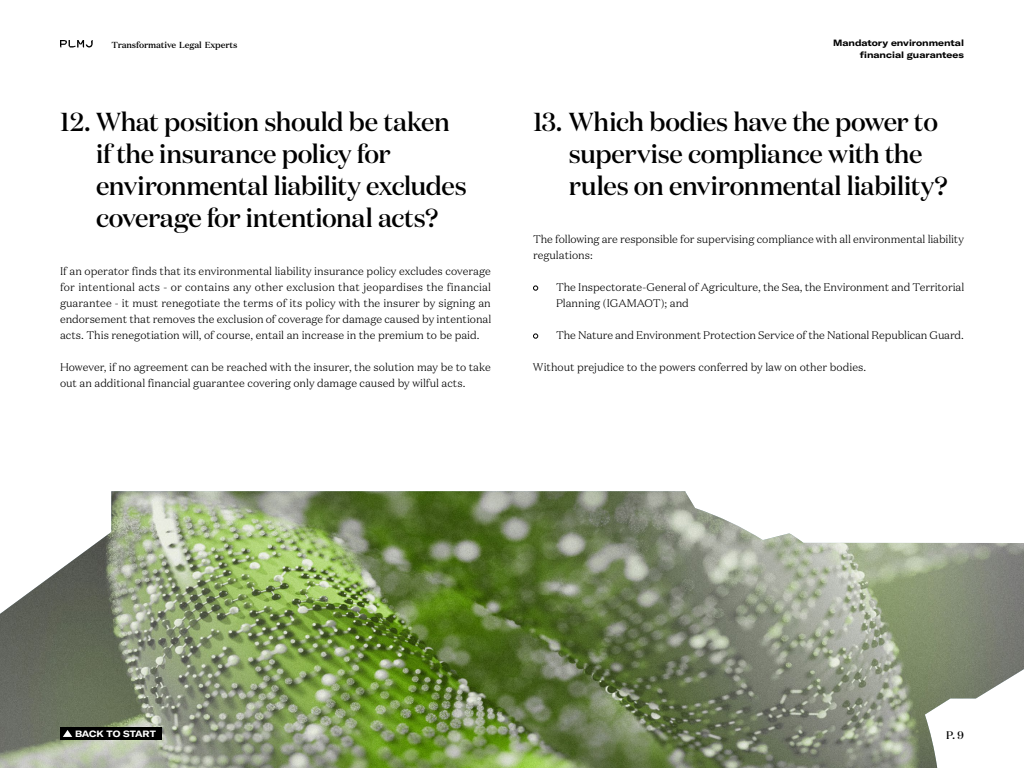
<style>
.page{position:relative;width:1024px;height:768px;background:#fff}
.page>*{position:absolute;margin:0;border:0;box-sizing:border-box;transform-origin:0 0}
.t1{font:500 26px/32px "Domaine Display";letter-spacing:-.015em;color:#000}
.t2{font:300 11px/16px "Domaine Text";color:#000}
.t3{font:500 11px "Domaine Display";color:#000}
.t4{font:700 expanded 9px/12px "GT America";color:#000;text-align:right}
.t5{font:700 expanded 9px "GT America";letter-spacing:-.01em;color:#fff}
.t6{font:500 8.8px "Domaine Text";letter-spacing:-.02em;color:#000}
.s1{font-weight:900;font-size:12px}
</style>
<div class="page">
<svg style="left:60px;top:40px;width:33px;height:8px"></svg>
<img style="left:0;top:491px;width:1024px;height:277px">
<div style="left:60px;top:727px;width:102px;height:13px;background:#000"></div>
<svg style="left:63px;top:730px;width:9px;height:7px"></svg>
<p class="t6" style="left:111px;top:39px;width:128px">Transformative Legal Experts</p>
<p class="t4" style="left:833px;top:36px;width:132px">Mandatory environmental financial guarantees</p>
<h1 class="t1" style="left:96px;top:106px;width:372px;text-indent:-36px">12. What position should be taken if the insurance policy for environmental liability excludes coverage for intentional acts?</h1>
<p class="t2" style="left:60px;top:263px;width:433px;text-align:justify">If an operator finds that its environmental liability insurance policy excludes coverage for intentional acts - or contains any other exclusion that jeopardises the financial guarantee - it must renegotiate the terms of its policy with the insurer by signing an endorsement that removes the exclusion of coverage for damage caused by intentional acts. This renegotiation will, of course, entail an increase in the premium to be paid.</p>
<p class="t2" style="left:60px;top:359px;width:432px">However, if no agreement can be reached with the insurer, the solution may be to take out an additional financial guarantee covering only damage caused by wilful acts.</p>
<h1 class="t1" style="left:569px;top:106px;width:380px;text-indent:-36px">13. Which bodies have the power to supervise compliance with the rules on environmental liability?</h1>
<p class="t2" style="left:533px;top:231px;width:432px">The following are responsible for supervising compliance with all environmental liability regulations:</p>
<p class="t2" style="left:556px;top:279px;width:410px;text-indent:-23px"><span class="s1">•</span> The Inspectorate-General of Agriculture, the Sea, the Environment and Territorial<br>Planning (IGAMAOT); and</p>
<p class="t2" style="left:533px;top:327px;width:432px"><span class="s1">•</span> The Nature and Environment Protection Service of the National Republican Guard.</p>
<p class="t2" style="left:533px;top:359px;width:335px">Without prejudice to the powers conferred by law on other bodies.</p>
<p class="t5" style="left:75px;top:728px;width:82px">BACK TO START</p>
<p class="t3" style="left:946px;top:728px;width:19px">P. 9</p>
</div>
